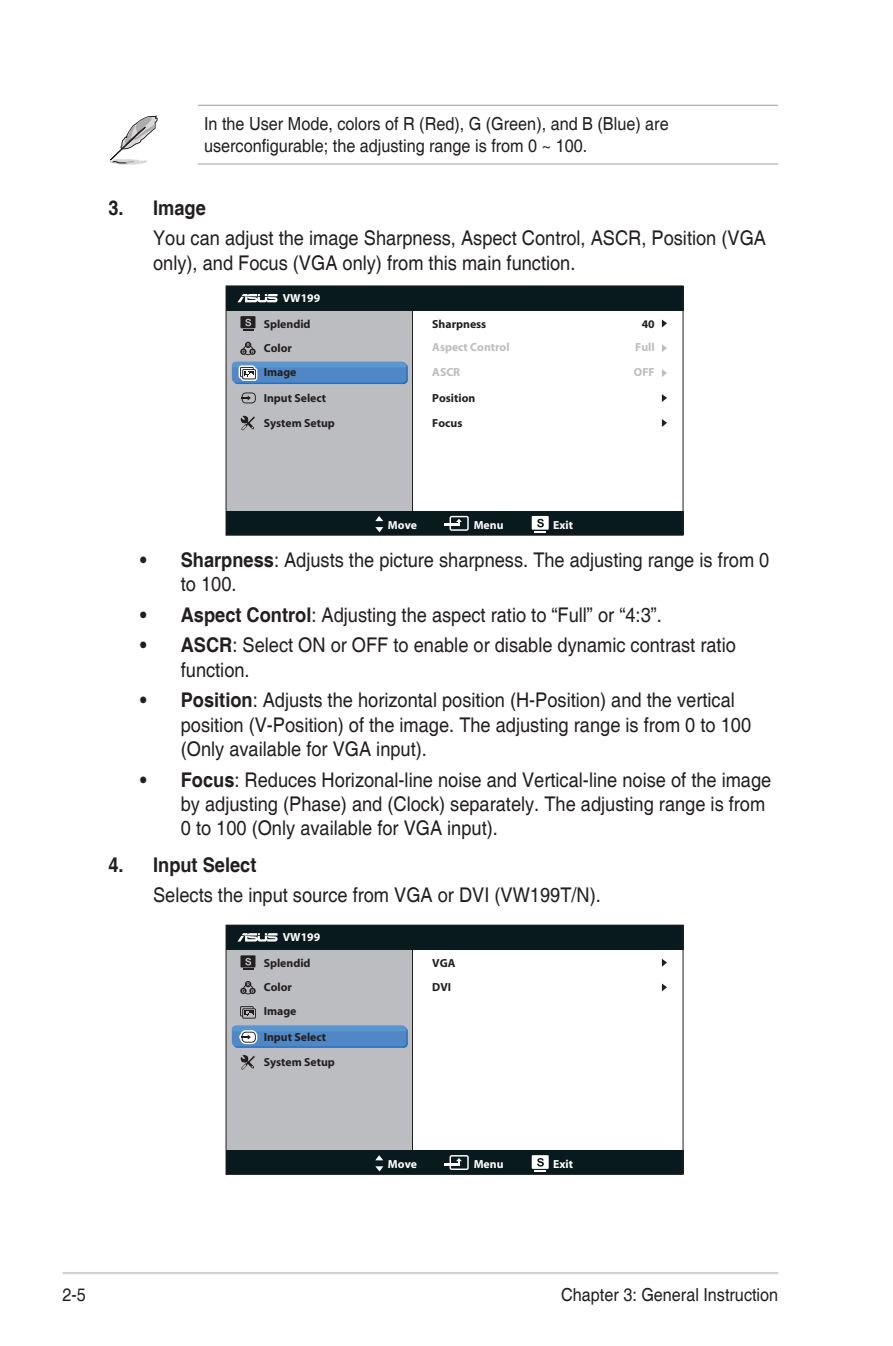
<style>
.page{position:relative;width:893px;height:1346px;background:#fff}
.page>*{position:absolute;margin:0;border:0;box-sizing:border-box;transform-origin:0 0}
.Bulleted_Text{font:20.25px/24.3px "Helvetica";color:#231f20;scale:.9 1}
.List{font:20.25px/24.3px "Helvetica";color:#231f20;scale:.9 1}
.List-2{font:700 20.25px "Helvetica";color:#231f20;scale:.9 1}
.List_Bold{font:700 20.25px "Helvetica";color:#231f20;scale:.9 1}
.t1{font:18px/21.6px "Helvetica";color:#231f20;scale:.9 1}
.t2{font:700 11.7px/24.1px "Myriad";color:#231f20}
.t3{font:700 11.7px/23.2px "Myriad";color:#bcbdc0}
.t4{font:700 11.7px "Myriad";color:#fff}
.s1{color:#231f20}
.s2{font-weight:700}
</style>
<div class="page">
<hr style="left:63px;top:1272px;width:715px;height:2px;background:#d1d2d4">
<hr style="left:198px;top:105px;width:580px;height:1px;background:#a8a9ad">
<hr style="left:198px;top:163px;width:580px;height:2px;background:#a8a9ad">
<svg style="left:109px;top:116px;width:49px;height:49px"></svg>
<div style="left:226px;top:286px;width:457px;height:25px;background:#091a1f"></div>
<div style="left:226px;top:510px;width:457px;height:25px;background:#091a1f"></div>
<div style="left:226px;top:311px;width:187px;height:199px;background:#bcbdc0"></div>
<div style="left:226px;top:285px;width:457px;height:250px;border:1px solid #231f20"></div>
<hr style="left:412px;top:311px;width:1px;height:199px;background:#231f20">
<div style="left:240px;top:316px;width:15px;height:12px;background:#231f20"></div>
<svg style="left:243px;top:319px;width:10px;height:12px"></svg>
<svg style="left:242px;top:342px;width:12px;height:13px"></svg>
<svg style="left:241px;top:392px;width:15px;height:11px"></svg>
<svg style="left:240px;top:415px;width:15px;height:15px"></svg>
<svg style="left:233px;top:363px;width:175px;height:21px"></svg>
<div style="left:232px;top:362px;width:174px;height:21px;background:#417dbf;border-radius:4px"></div>
<svg style="left:238px;top:294px;width:40px;height:8px"></svg>
<svg style="left:532px;top:516px;width:17px;height:17px"></svg>
<svg style="left:375px;top:516px;width:8px;height:5px"></svg>
<svg style="left:375px;top:527px;width:8px;height:5px"></svg>
<svg style="left:662px;top:319px;width:5px;height:8px"></svg>
<svg style="left:662px;top:344px;width:5px;height:8px"></svg>
<svg style="left:662px;top:369px;width:5px;height:8px"></svg>
<svg style="left:662px;top:394px;width:5px;height:8px"></svg>
<svg style="left:662px;top:419px;width:5px;height:8px"></svg>
<svg style="left:445px;top:516px;width:24px;height:15px"></svg>
<svg style="left:232px;top:362px;width:174px;height:20px"></svg>
<div style="left:226px;top:925px;width:457px;height:25px;background:#091a1f"></div>
<div style="left:226px;top:1149px;width:457px;height:25px;background:#091a1f"></div>
<div style="left:226px;top:950px;width:187px;height:199px;background:#bcbdc0"></div>
<div style="left:226px;top:925px;width:457px;height:250px;border:1px solid #231f20"></div>
<hr style="left:412px;top:950px;width:1px;height:199px;background:#231f20">
<div style="left:240px;top:955px;width:15px;height:12px;background:#231f20"></div>
<svg style="left:243px;top:958px;width:10px;height:12px"></svg>
<div style="left:240px;top:988px;width:7px;height:6px;background:#231f20;border-radius:50%"></div>
<div style="left:249px;top:988px;width:7px;height:6px;background:#231f20;border-radius:50%"></div>
<svg style="left:242px;top:981px;width:12px;height:13px"></svg>
<svg style="left:240px;top:1006px;width:16px;height:12px"></svg>
<svg style="left:240px;top:1055px;width:15px;height:14px"></svg>
<div style="left:233px;top:1027px;width:175px;height:21px;background:#3b78bd;border-radius:4px"></div>
<div style="left:232px;top:1025px;width:174px;height:21px;background:#5087c6;border-radius:4px"></div>
<svg style="left:232px;top:1025px;width:174px;height:20px"></svg>
<svg style="left:238px;top:933px;width:40px;height:8px"></svg>
<svg style="left:532px;top:1155px;width:17px;height:17px"></svg>
<svg style="left:375px;top:1155px;width:8px;height:5px"></svg>
<svg style="left:375px;top:1166px;width:8px;height:5px"></svg>
<svg style="left:662px;top:959px;width:5px;height:8px"></svg>
<svg style="left:662px;top:983px;width:5px;height:8px"></svg>
<svg style="left:445px;top:1155px;width:24px;height:15px"></svg>
<p class="t1" style="left:204px;top:114px;width:518px">In the User Mode, colors of R (Red), G (Green), and B (Blue) are userconfigurable; the adjusting range is from 0 ~ 100.</p>
<p class="List_Bold" style="left:108px;top:196px;width:110px">3. Image</p>
<p class="List" style="left:153px;top:227px;width:682px">You can adjust the image Sharpness, Aspect Control, ASCR, Position (VGA only), and Focus (VGA only) from this main function.</p>
<p class="t4" style="left:283px;top:292px;width:39px">VW199</p>
<p class="t2" style="left:264px;top:312px;width:48px">Splendid<br>Color<br>Image</p>
<p class="t2" style="left:264px;top:386px;width:64px">Input Select</p>
<p class="t3" style="left:432px;top:313px;width:79px"><span class="s1">Sharpness<br></span>Aspect Control</p>
<p class="t3" style="left:432px;top:361px;width:29px">ASCR</p>
<p class="t3" style="left:635px;top:313px;width:21px;text-align:center"><span class="s1">40<br></span>Full</p>
<p class="t3" style="left:634px;top:361px;width:22px">OFF</p>
<p class="t2" style="left:432px;top:386px;width:45px">Position</p>
<p class="t2" style="left:264px;top:411px;width:73px">System Setup</p>
<p class="t2" style="left:432px;top:411px;width:32px">Focus</p>
<p class="t4" style="left:388px;top:519px;width:31px">Move</p>
<p class="t4" style="left:474px;top:519px;width:31px">Menu</p>
<p class="t4" style="left:553px;top:519px;width:21px">Exit</p>
<p class="Bulleted_Text" style="left:181px;top:548px;width:655px;text-indent:-40px"><span class="s2">• Sharpness</span>: Adjusts the picture sharpness. The adjusting range is from 0 to 100.</p>
<p class="Bulleted_Text" style="left:140px;top:603px;width:581px"><span class="s2">• Aspect Control</span>: Adjusting the aspect ratio to “Full” or “4:3”.</p>
<p class="Bulleted_Text" style="left:181px;top:634px;width:618px;text-indent:-40px"><span class="s2">• ASCR</span>: Select ON or OFF to enable or disable dynamic contrast ratio function.</p>
<p class="Bulleted_Text" style="left:181px;top:689px;width:635px;text-indent:-40px"><span class="s2">• Position</span>: Adjusts the horizontal position (H-Position) and the vertical position (V-Position) of the image. The adjusting range is from 0 to 100 (Only available for VGA input).</p>
<p class="Bulleted_Text" style="left:181px;top:768px;width:658px;text-indent:-40px"><span class="s2">• Focus</span>: Reduces Horizonal-line noise and Vertical-line noise of the image by adjusting (Phase) and (Clock) separately. The adjusting range is from<br>0 to 100 (Only available for VGA input).</p>
<p class="List-2" style="left:108px;top:853px;width:166px">4. Input Select</p>
<p class="List" style="left:153px;top:884px;width:499px">Selects the input source from VGA or DVI (VW199T/N).</p>
<p class="t4" style="left:283px;top:931px;width:39px">VW199</p>
<p class="t2" style="left:264px;top:951px;width:48px">Splendid<br>Color<br>Image</p>
<p class="t2" style="left:264px;top:1025px;width:64px">Input Select</p>
<p class="t2" style="left:432px;top:951px;width:25px">VGA<br>DVI</p>
<p class="t2" style="left:264px;top:1050px;width:73px">System Setup</p>
<p class="t4" style="left:388px;top:1158px;width:31px">Move</p>
<p class="t4" style="left:474px;top:1158px;width:31px">Menu</p>
<p class="t4" style="left:553px;top:1158px;width:21px">Exit</p>
<p class="t1" style="left:63px;top:1284px;width:28px">2-5</p>
<p class="t1" style="left:561px;top:1284px;width:243px">Chapter 3: General Instruction</p>
</div>
